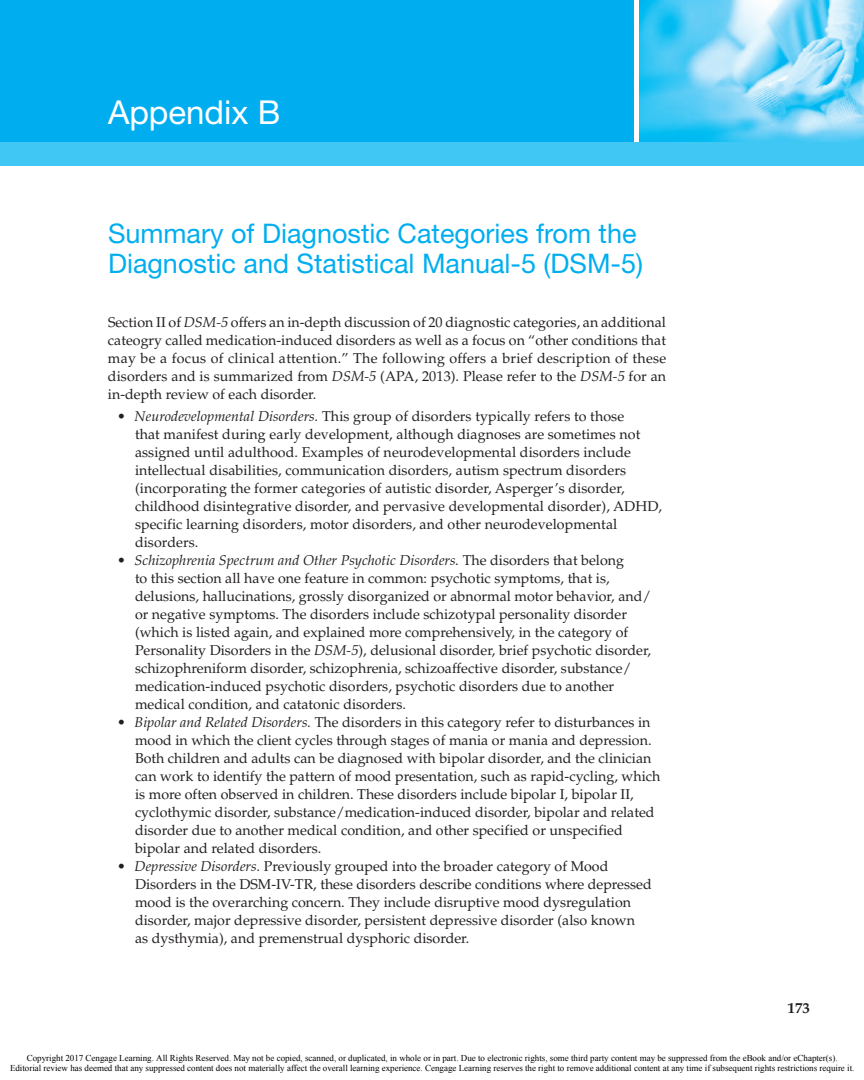
<style>
.page{position:relative;width:864px;height:1080px;background:#fff}
.page>*{position:absolute;margin:0;border:0;box-sizing:border-box;transform-origin:0 0}
.t1{font:33px "Helvetica Neue LT Std";color:#fff}
.t2{font:27px/30px "Helvetica Neue LT Std";color:#00aeef}
.t3{font:700 15px "Palatino LT Std";color:#231f20}
.t4{font:14.25px/18px "Palatino LT Std";color:#231f20}
.t5{font:9px/10.8px "Times New Roman";color:#000;text-align:center}
.s1{font-style:italic}
</style>
<div class="page">
<img style="left:639px;top:0;width:225px;height:142px">
<div style="left:0;top:0;width:634px;height:155px;background:#00aeef"></div>
<div style="left:0;top:142px;width:864px;height:24px;background:#40c7f4"></div>
<p class="t1" style="left:108px;top:93px;width:174px">Appendix B</p>
<p class="t2" style="left:108px;top:218px;width:537px">Summary of Diagnostic Categories from the<br>Diagnostic and Statistical Manual-5 (DSM-5)</p>
<p class="t4" style="left:108px;top:313px;width:560px;text-align:justify">Section II of <span class="s1">DSM-5</span> offers an in-depth discussion of 20 diagnostic categories, an additional cateogry called medication-induced disorders as well as a focus on “other conditions that may be a focus of clinical attention.” The following offers a brief description of these disorders and is summarized from <span class="s1">DSM-5</span> (APA, 2013). Please refer to the <span class="s1">DSM-5</span> for an in-depth review of each disorder.</p>
<p class="t4" style="left:135px;top:408px;width:529px;text-indent:-18px">• <span class="s1">Neurodevelopmental Disorders.</span> This group of disorders typically refers to those<br>that manifest during early development, although diagnoses are sometimes not assigned until adulthood. Examples of neurodevelopmental disorders include intellectual disabilities, communication disorders, autism spectrum disorders (incorporating the former categories of autistic disorder, Asperger’s disorder, childhood disintegrative disorder, and pervasive developmental disorder), ADHD, specific learning disorders, motor disorders, and other neurodevelopmental disorders.</p>
<p class="t4" style="left:135px;top:552px;width:518px;text-indent:-18px">• <span class="s1">Schizophrenia Spectrum and Other Psychotic Disorders.</span> The disorders that belong<br>to this section all have one feature in common: psychotic symptoms, that is, delusions, hallucinations, grossly disorganized or abnormal motor behavior, and/ or negative symptoms. The disorders include schizotypal personality disorder (which is listed again, and explained more comprehensively, in the category of Personality Disorders in the <span class="s1">DSM-5</span>), delusional disorder, brief psychotic disorder, schizophreniform disorder, schizophrenia, schizoaffective disorder, substance/ medication-induced psychotic disorders, psychotic disorders due to another medical condition, and catatonic disorders.</p>
<p class="t4" style="left:135px;top:714px;width:527px;text-indent:-18px">• <span class="s1">Bipolar and Related Disorders.</span> The disorders in this category refer to disturbances in mood in which the client cycles through stages of mania or mania and depression.<br>Both children and adults can be diagnosed with bipolar disorder, and the clinician can work to identify the pattern of mood presentation, such as rapid-cycling, which is more often observed in children. These disorders include bipolar I, bipolar II, cyclothymic disorder, substance/medication-induced disorder, bipolar and related disorder due to another medical condition, and other specified or unspecified bipolar and related disorders.</p>
<p class="t4" style="left:135px;top:858px;width:518px;text-indent:-18px">• <span class="s1">Depressive Disorders.</span> Previously grouped into the broader category of Mood Disorders in the DSM-IV-TR, these disorders describe conditions where depressed mood is the overarching concern. They include disruptive mood dysregulation disorder, major depressive disorder, persistent depressive disorder (also known as dysthymia), and premenstrual dysphoric disorder.</p>
<p class="t3" style="left:788px;top:999px;width:24px">173</p>
<p class="t5" style="left:10px;top:1053px;width:846px">Copyright 2017 Cengage Learning. All Rights Reserved. May not be copied, scanned, or duplicated, in whole or in part. Due to electronic rights, some third party content may be suppressed from the eBook and/or eChapter(s).<br>Editorial review has deemed that any suppressed content does not materially affect the overall learning experience. Cengage Learning reserves the right to remove additional content at any time if subsequent rights restrictions require it.</p>
</div>
